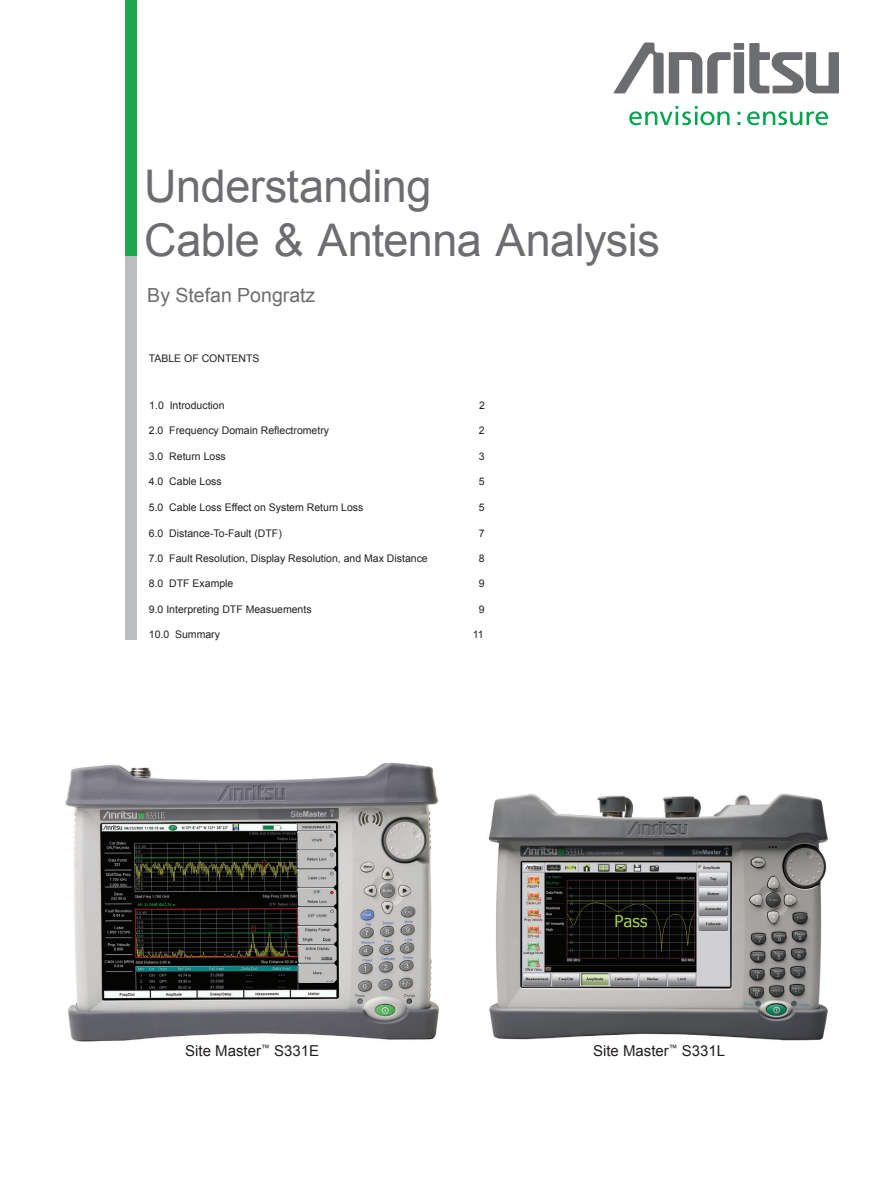
<style>
.page{position:relative;width:893px;height:1188px;background:#fff}
.page>*{position:absolute;margin:0;border:0;box-sizing:border-box;transform-origin:0 0}
.t1{font:45px/54px "Arial";letter-spacing:-.01em;color:#6c6d70}
.t2{font:19.5px "Arial";color:#6c6d70}
.t3{font:15px "Arial";color:#231f20}
.t4{font:10.5px "Arial";color:#231f20}
</style>
<div class="page">
<svg style="left:614px;top:43px;width:225px;height:50px"></svg>
<svg style="left:629px;top:106px;width:101px;height:19px"></svg>
<svg style="left:747px;top:111px;width:81px;height:14px"></svg>
<div style="left:125px;top:0;width:12px;height:257px;background:#1ca74e"></div>
<div style="left:125px;top:256px;width:12px;height:383px;background:#bcbdbf"></div>
<img style="left:65px;top:762px;width:763px;height:280px">
<p class="t1" style="left:144px;top:160px;width:517px">Understanding<br>Cable &amp; Antenna Analysis</p>
<p class="t2" style="left:147px;top:282px;width:170px">By Stefan Pongratz</p>
<p class="t4" style="left:149px;top:352px;width:112px">TABLE OF CONTENTS</p>
<p class="t4" style="left:149px;top:398px;width:77px">1.0 Introduction</p>
<p class="t4" style="left:479px;top:398px;width:7px">2</p>
<p class="t4" style="left:149px;top:424px;width:182px">2.0 Frequency Domain Reflectrometry</p>
<p class="t4" style="left:479px;top:424px;width:7px">2</p>
<p class="t4" style="left:149px;top:449px;width:79px">3.0 Return Loss</p>
<p class="t4" style="left:479px;top:449px;width:7px">3</p>
<p class="t4" style="left:149px;top:475px;width:74px">4.0 Cable Loss</p>
<p class="t4" style="left:479px;top:475px;width:7px">5</p>
<p class="t4" style="left:149px;top:500px;width:216px">5.0 Cable Loss Effect on System Return Loss</p>
<p class="t4" style="left:479px;top:500px;width:7px">5</p>
<p class="t4" style="left:149px;top:526px;width:135px">6.0 Distance-To-Fault (DTF)</p>
<p class="t4" style="left:479px;top:526px;width:7px">7</p>
<p class="t4" style="left:149px;top:551px;width:280px">7.0 Fault Resolution, Display Resolution, and Max Distance</p>
<p class="t4" style="left:479px;top:551px;width:7px">8</p>
<p class="t4" style="left:149px;top:577px;width:86px">8.0 DTF Example</p>
<p class="t4" style="left:479px;top:577px;width:7px">9</p>
<p class="t4" style="left:149px;top:602px;width:164px">9.0 Interpreting DTF Measuements</p>
<p class="t4" style="left:479px;top:602px;width:7px">9</p>
<p class="t4" style="left:149px;top:627px;width:73px">10.0 Summary</p>
<p class="t4" style="left:473px;top:627px;width:12px">11</p>
<p class="t3" style="left:185px;top:1041px;width:135px">Site Master<sup>™</sup> S331E</p>
<p class="t3" style="left:593px;top:1041px;width:134px">Site Master<sup>™</sup> S331L</p>
</div>
